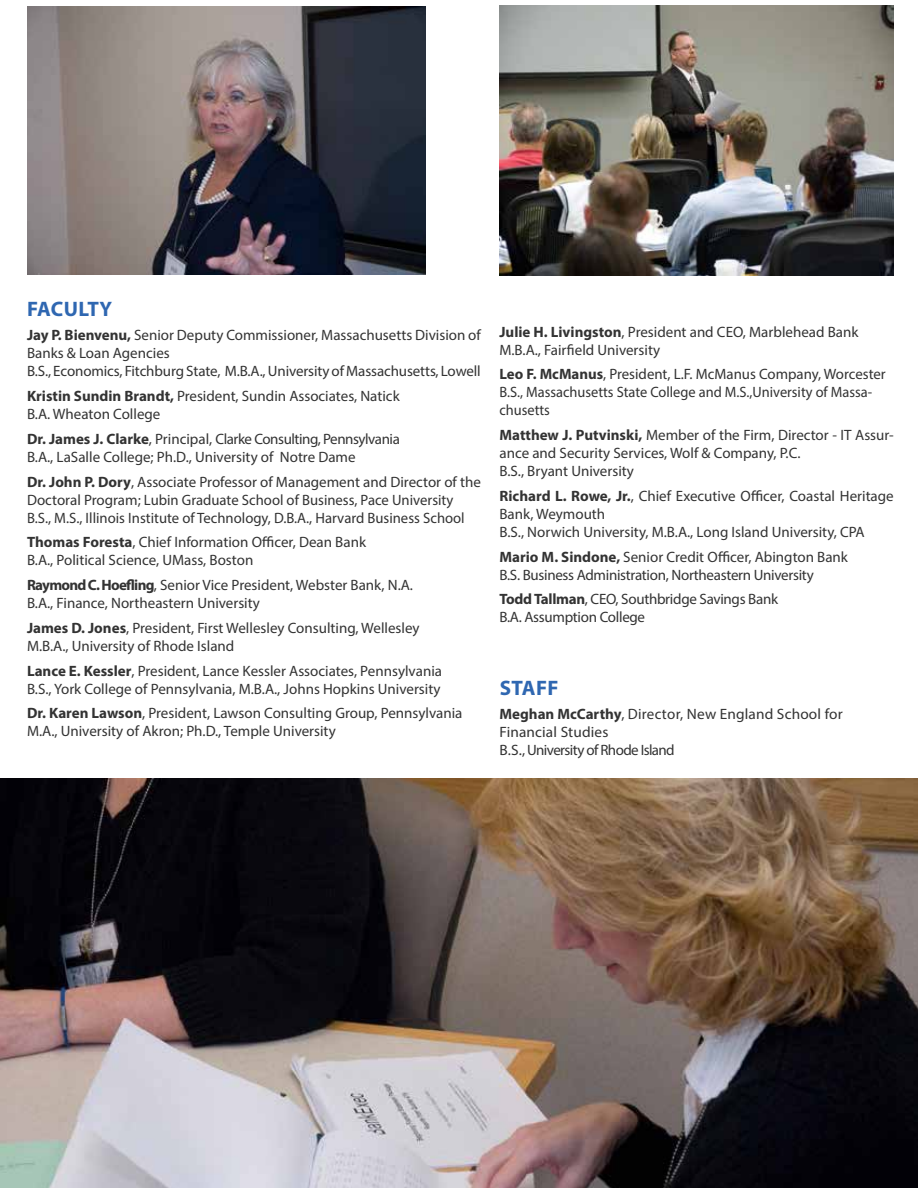
<style>
.page{position:relative;width:918px;height:1188px;background:#fff}
.page>*{position:absolute;margin:0;border:0;box-sizing:border-box;transform-origin:0 0}
.t1{font:700 21px "Myriad Pro";letter-spacing:.02em;color:#2f67b1}
.t2{font:15px/18px "Myriad Pro";color:#333}
.t3{font:15px/18px "Myriad Pro";letter-spacing:-.02em;color:#333}
.s1{font-weight:700}
</style>
<div class="page">
<img style="left:500px;top:5px;width:394px;height:270px">
<img style="left:27px;top:6px;width:398px;height:269px">
<img style="left:0;top:778px;width:918px;height:410px">
<h1 class="t1" style="left:27px;top:295px;width:87px">FACULTY</h1>
<p class="t2" style="left:27px;top:326px;width:455px"><span class="s1">Jay P. Bienvenu,</span> Senior Deputy Commissioner, Massachusetts Division of<br>Banks &amp; Loan Agencies<br>B.S., Economics, Fitchburg State, M.B.A., University of Massachusetts, Lowell</p>
<p class="t2" style="left:27px;top:387px;width:374px"><span class="s1">Kristin Sundin Brandt,</span> President, Sundin Associates, Natick<br>B.A. Wheaton College</p>
<p class="t2" style="left:27px;top:430px;width:374px"><span class="s1">Dr. James J. Clarke</span>, Principal, Clarke Consulting, Pennsylvania<br>B.A., LaSalle College; Ph.D., University of Notre Dame</p>
<p class="t2" style="left:27px;top:472px;width:455px"><span class="s1">Dr. John P. Dory</span>, Associate Professor of Management and Director of the<br>Doctoral Program; Lubin Graduate School of Business, Pace University<br>B.S., M.S., Illinois Institute of Technology, D.B.A., Harvard Business School</p>
<p class="t2" style="left:27px;top:533px;width:341px"><span class="s1">Thomas Foresta</span>, Chief Information Officer, Dean Bank<br>B.A., Political Science, UMass, Boston</p>
<p class="t2" style="left:27px;top:576px;width:388px"><span class="s1">Raymond C. Hoefling</span>, Senior Vice President, Webster Bank, N.A.<br>B.A., Finance, Northeastern University</p>
<p class="t2" style="left:27px;top:619px;width:394px"><span class="s1">James D. Jones</span>, President, First Wellesley Consulting, Wellesley<br>M.B.A., University of Rhode Island</p>
<p class="t2" style="left:27px;top:661px;width:417px"><span class="s1">Lance E. Kessler</span>, President, Lance Kessler Associates, Pennsylvania<br>B.S., York College of Pennsylvania, M.B.A., Johns Hopkins University</p>
<p class="t2" style="left:27px;top:704px;width:437px"><span class="s1">Dr. Karen Lawson</span>, President, Lawson Consulting Group, Pennsylvania<br>M.A., University of Akron; Ph.D., Temple University</p>
<p class="t2" style="left:500px;top:322px;width:361px"><span class="s1">Julie H. Livingston</span>, President and CEO, Marblehead Bank<br>M.B.A., Fairfield University</p>
<p class="t2" style="left:500px;top:365px;width:388px"><span class="s1">Leo F. McManus</span>, President, L.F. McManus Company, Worcester<br>B.S., Massachusetts State College and M.S.,University of Massa&shy;chusetts</p>
<p class="t2" style="left:500px;top:426px;width:396px"><span class="s1">Matthew J. Putvinski,</span> Member of the Firm, Director - IT Assur&shy;ance and Security Services, Wolf &amp; Company, P.C.<br>B.S., Bryant University</p>
<p class="t2" style="left:500px;top:486px;width:396px"><span class="s1">Richard L. Rowe, Jr.</span>, Chief Executive Officer, Coastal Heritage<br>Bank, Weymouth<br>B.S., Norwich University, M.B.A., Long Island University, CPA</p>
<p class="t3" style="left:500px;top:547px;width:350px"><span class="s1">Mario M. Sindone,</span> Senior Credit Officer, Abington Bank<br>B.S. Business Administration, Northeastern University</p>
<p class="t3" style="left:500px;top:590px;width:280px"><span class="s1">Todd Tallman</span>, CEO, Southbridge Savings Bank<br>B.A. Assumption College</p>
<h1 class="t1" style="left:500px;top:674px;width:60px">STAFF</h1>
<p class="t2" style="left:499px;top:705px;width:345px"><span class="s1">Meghan McCarthy</span>, Director, New England School for<br>Financial Studies<br>B.S., University of Rhode Island</p>
</div>
